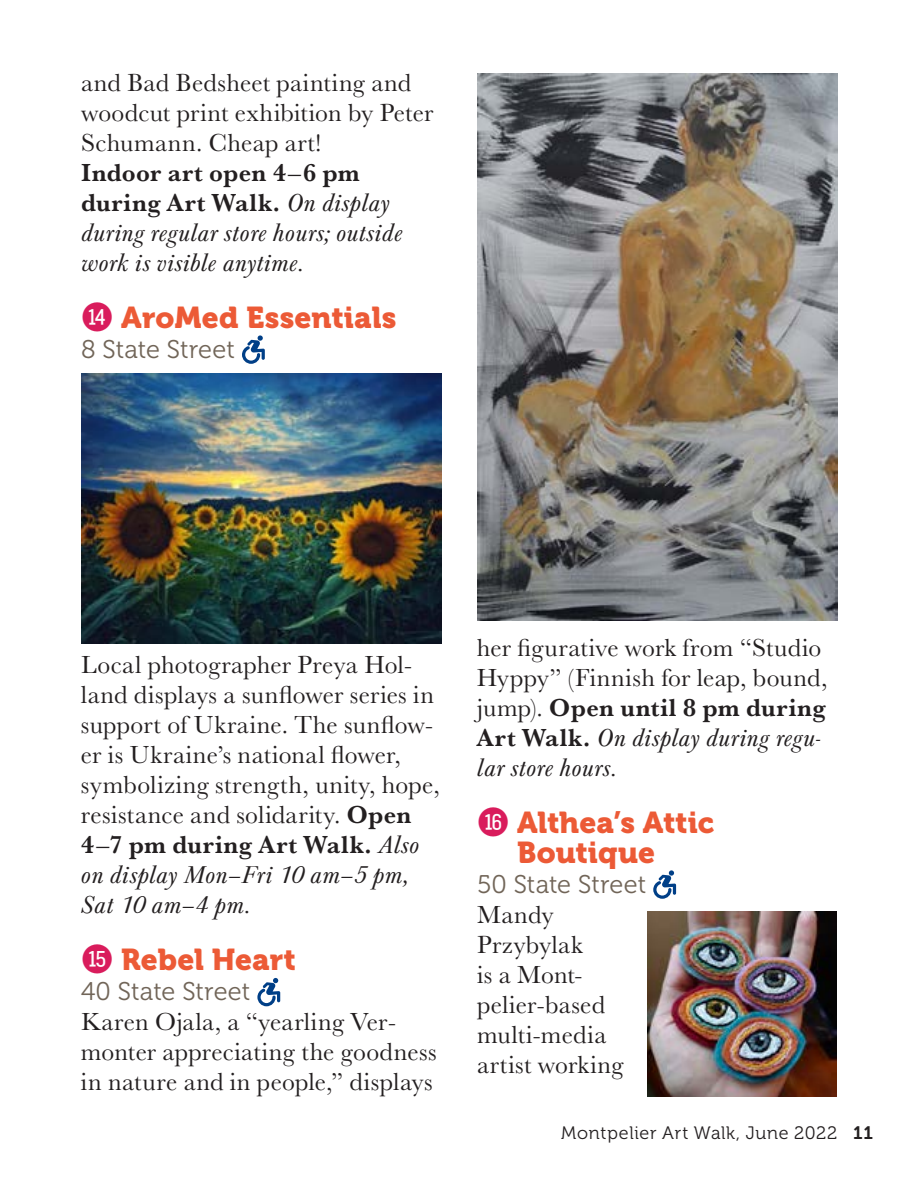
<style>
.page{position:relative;width:918px;height:1188px;background:#fff}
.page>*{position:absolute;margin:0;border:0;box-sizing:border-box;transform-origin:0 0}
.venue{font:30px/30px "Museo 900";letter-spacing:.005em;color:#ec5a36}
.body{font:25.5px/30px "Baskerville URW";letter-spacing:.015em;color:#231f20}
.body-2{font:italic 25.5px/30px "Baskerville URW";letter-spacing:.015em;color:#231f20}
.address{font:25.5px "Museo 300";color:#716558}
.t1{font:18px "Museo 300";letter-spacing:.035em;color:#231f20}
.s1{font-weight:700;font-style:normal}
.s2{font-family:"Fyra Numeric Circle Closed";font-size:39px;color:#d91c5c}
.s3{font-weight:700}
.s4{font-style:italic}
.s5{font-family:"Museo 700"}
</style>
<div class="page">
<svg style="left:242px;top:335px;width:23px;height:29px"></svg>
<svg style="left:257px;top:978px;width:23px;height:28px"></svg>
<svg style="left:653px;top:870px;width:23px;height:29px"></svg>
<img style="left:478px;top:73px;width:360px;height:548px">
<img style="left:81px;top:373px;width:360px;height:270px">
<img style="left:648px;top:912px;width:189px;height:185px">
<p class="body" style="left:81px;top:67px;width:354px">and Bad Bedsheet painting and woodcut print exhibition by Peter<br>Schumann. Cheap art!</p>
<p class="body-2" style="left:81px;top:158px;width:323px"><span class="s1">Indoor art open 4–6 pm during Art Walk.</span> On display during regular store hours; outside work is visible anytime.</p>
<p class="venue" style="left:81px;top:303px;width:317px"><span class="s2">t</span> AroMed Essentials</p>
<p class="address" style="left:81px;top:335px;width:156px">8 State Street</p>
<p class="body" style="left:81px;top:649px;width:361px">Local photographer Preya Hol&shy;land displays a sunflower series in support of Ukraine. The sunflow&shy;er is Ukraine’s national flower, symbolizing strength, unity, hope, resistance and solidarity. <span class="s3">Open<br>4–7 pm during Art Walk.</span> <span class="s4">Also on display Mon–Fri 10 am–5 pm,<br>Sat 10 am–4 pm.</span></p>
<p class="venue" style="left:81px;top:945px;width:216px"><span class="s2">y</span> Rebel Heart</p>
<p class="address" style="left:81px;top:978px;width:171px">40 State Street</p>
<p class="body" style="left:81px;top:1006px;width:357px">Karen Ojala, a “yearling Ver&shy;monter appreciating the goodness in nature and in people,” displays</p>
<p class="body" style="left:477px;top:632px;width:352px">her figurative work from “Studio<br>Hyppy” (Finnish for leap, bound, jump). <span class="s3">Open until 8 pm during<br>Art Walk.</span> <span class="s4">On display during regu&shy;lar store hours.</span></p>
<p class="venue" style="left:517px;top:808px;width:199px;text-indent:-40px"><span class="s2">u</span> Althea’s Attic<br>Boutique</p>
<p class="address" style="left:477px;top:870px;width:171px">50 State Street</p>
<p class="body" style="left:477px;top:899px;width:148px">Mandy<br>Przybylak<br>is a Mont&shy;pelier-based multi-media artist working</p>
<p class="t1" style="left:561px;top:1123px;width:313px">Montpelier Art Walk, June 2022 <span class="s5">11</span></p>
</div>
